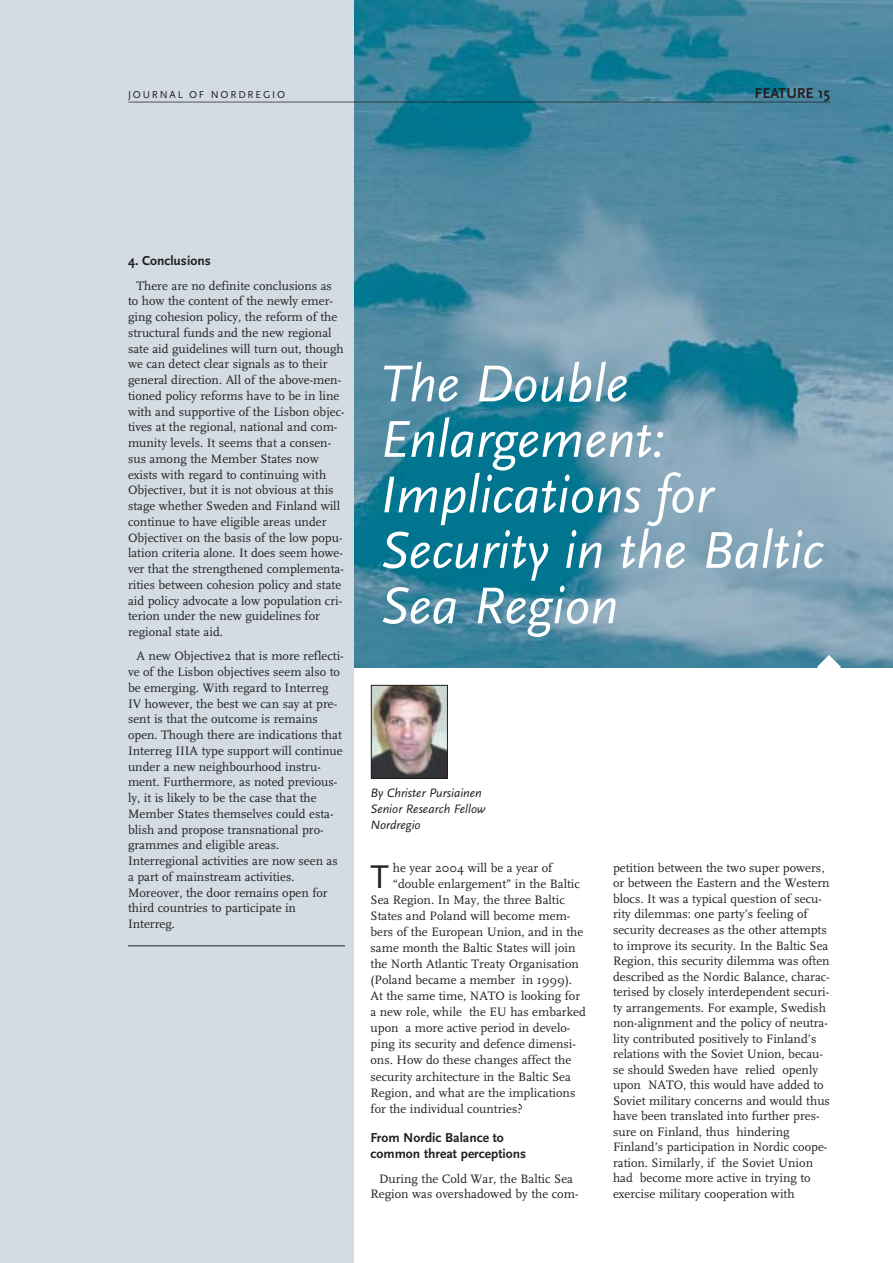
<style>
.page{position:relative;width:893px;height:1263px;background:#fff}
.page>*{position:absolute;margin:0;border:0;box-sizing:border-box;transform-origin:0 0}
.t1{font:italic 54px/55.5px "Scala Sans";color:#fff}
.t2{font:34.2px "Scala Sans";color:#231f1f}
.t3{font:700 15px "Scala Sans";color:#231f1f}
.t4{font:700 13.5px/16.5px "Scala Sans";color:#231f1f}
.t5{font:12.75px/15.8px "FF Scala";color:#231f1f}
.t6{font:italic 12.75px/15.8px "Scala Sans";color:#231f1f}
.t7{font:10.5px "Scala Sans";letter-spacing:.17em;color:#231f1f}
</style>
<div class="page">
<img style="left:353px;top:0;width:539px;height:668px">
<div style="left:0;top:0;width:353px;height:1263px;background:#d3dbe3"></div>
<svg style="left:128px;top:102px;width:702px;height:1px"></svg>
<hr style="left:128px;top:946px;width:217px;height:1px;background:#231f1f">
<img style="left:373px;top:687px;width:72px;height:90px">
<div style="left:371px;top:685px;width:76px;height:94px;border:1px solid #231f1f"></div>
<svg style="left:817px;top:655px;width:24px;height:13px"></svg>
<p class="t7" style="left:128px;top:90px;width:159px">JOURNAL OF NORDREGIO</p>
<p class="t3" style="left:754px;top:87px;width:77px">FEATURE 15</p>
<p class="t4" style="left:128px;top:254px;width:84px">4. Conclusions</p>
<p class="t5" style="left:128px;top:279px;width:218px;text-indent:9px">There are no definite conclusions as to how the content of the newly emer&shy;ging cohesion policy, the reform of the structural funds and the new regional sate aid guidelines will turn out, though we can detect clear signals as to their general direction. All of the above-men&shy;tioned policy reforms have to be in line with and supportive of the Lisbon objec&shy;tives at the regional, national and com&shy;munity levels. It seems that a consen&shy;sus among the Member States now exists with regard to continuing with Objective1, but it is not obvious at this stage whether Sweden and Finland will continue to have eligible areas under Objective1 on the basis of the low popu&shy;lation criteria alone. It does seem howe&shy;ver that the strengthened complementa&shy;rities between cohesion policy and state aid policy advocate a low population cri&shy;terion under the new guidelines for regional state aid.</p>
<p class="t5" style="left:128px;top:649px;width:217px;text-indent:9px">A new Objective2 that is more reflecti&shy;ve of the Lisbon objectives seem also to be emerging. With regard to Interreg IV however, the best we can say at pre&shy;sent is that the outcome is remains open. Though there are indications that Interreg IIIA type support will continue under a new neighbourhood instru&shy;ment. Furthermore, as noted previous&shy;ly, it is likely to be the case that the Member States themselves could esta&shy;blish and propose transnational pro&shy;grammes and eligible areas.<br>Interregional activities are now seen as a part of mainstream activities.<br>Moreover, the door remains open for third countries to participate in Interreg.</p>
<h1 class="t1" style="left:380px;top:363px;width:445px">The Double<br>Enlargement:<br>Implications for<br>Security in the Baltic<br>Sea Region</h1>
<p class="t6" style="left:370px;top:787px;width:117px">By Christer Pursiainen<br>Senior Research Fellow<br>Nordregio</p>
<h2 class="t2" style="left:370px;top:864px;width:20px">T</h2>
<p class="t5" style="left:393px;top:861px;width:161px">he year 2004 will be a year of</p>
<p class="t5" style="left:393px;top:877px;width:189px">“double enlargement” in the Baltic</p>
<p class="t5" style="left:370px;top:893px;width:196px">Sea Region. In May, the three Baltic</p>
<p class="t5" style="left:370px;top:909px;width:201px">States and Poland will become mem-</p>
<p class="t5" style="left:370px;top:925px;width:214px">bers of the European Union, and in the</p>
<p class="t5" style="left:370px;top:941px;width:206px">same month the Baltic States will join</p>
<p class="t5" style="left:370px;top:957px;width:210px">the North Atlantic Treaty Organisation</p>
<p class="t5" style="left:370px;top:973px;width:203px">(Poland became a member in 1999).</p>
<p class="t5" style="left:370px;top:989px;width:211px">At the same time, NATO is looking for</p>
<p class="t5" style="left:370px;top:1005px;width:217px">a new role, while the EU has embarked</p>
<p class="t5" style="left:370px;top:1021px;width:201px">upon a more active period in develo-</p>
<p class="t5" style="left:370px;top:1037px;width:207px">ping its security and defence dimensi-</p>
<p class="t5" style="left:370px;top:1054px;width:202px">ons. How do these changes affect the</p>
<p class="t5" style="left:370px;top:1070px;width:202px">security architecture in the Baltic Sea</p>
<p class="t5" style="left:370px;top:1086px;width:206px">Region, and what are the implications</p>
<p class="t5" style="left:370px;top:1102px;width:153px">for the individual countries?</p>
<p class="t4" style="left:370px;top:1130px;width:157px">From Nordic Balance to common threat perceptions</p>
<p class="t5" style="left:370px;top:1172px;width:209px;text-align:center">During the Cold War, the Baltic Sea<br>Region was overshadowed by the com-</p>
<p class="t5" style="left:613px;top:861px;width:218px">petition between the two super powers, or between the Eastern and the Western blocs. It was a typical question of secu&shy;rity dilemmas: one party’s feeling of security decreases as the other attempts to improve its security. In the Baltic Sea Region, this security dilemma was often described as the Nordic Balance, charac&shy;terised by closely interdependent securi&shy;ty arrangements. For example, Swedish non-alignment and the policy of neutra&shy;lity contributed positively to Finland’s relations with the Soviet Union, becau&shy;se should Sweden have relied openly upon NATO, this would have added to Soviet military concerns and would thus have been translated into further pres&shy;sure on Finland, thus hindering Finland’s participation in Nordic coope&shy;ration. Similarly, if the Soviet Union had become more active in trying to exercise military cooperation with</p>
</div>
